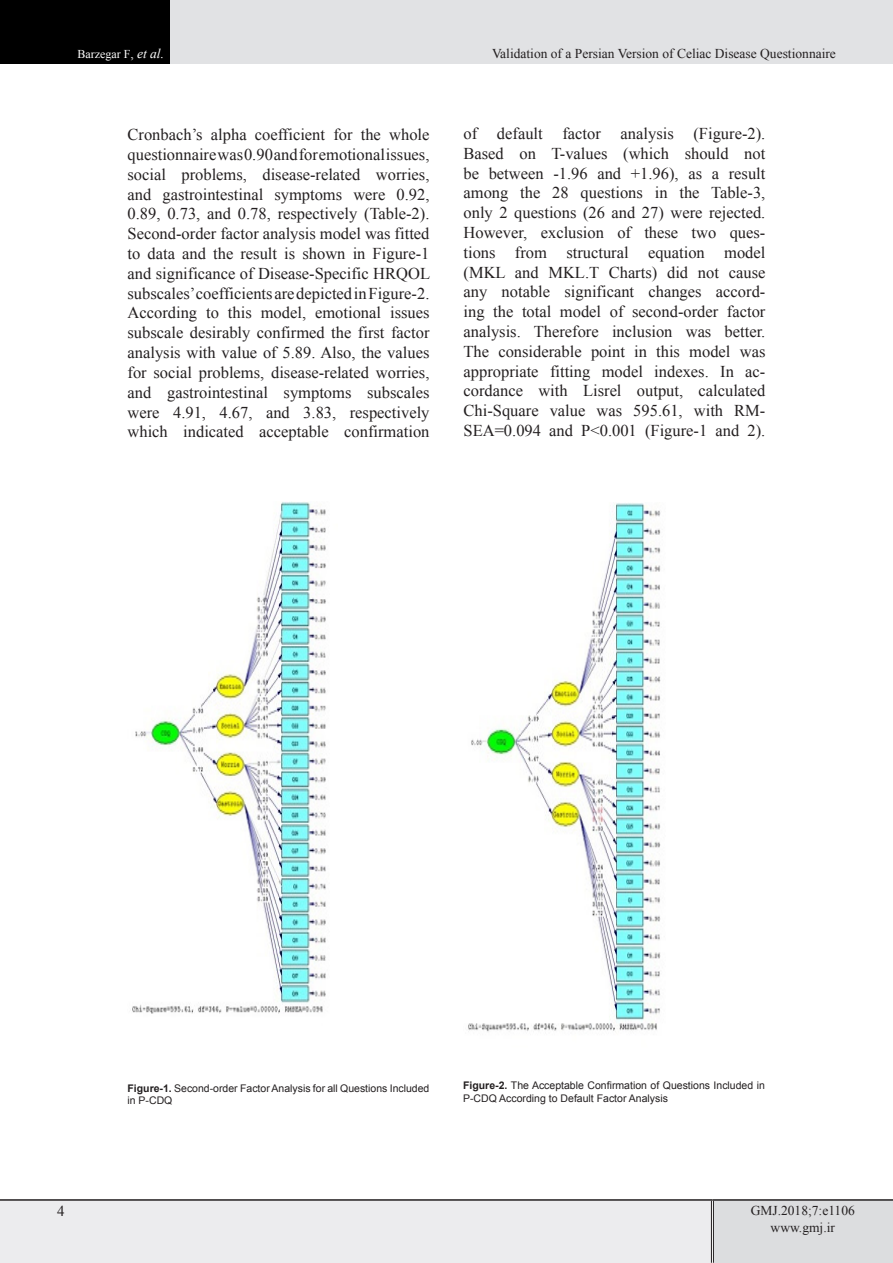
<style>
.page{position:relative;width:893px;height:1263px;background:#fff}
.page>*{position:absolute;margin:0;border:0;box-sizing:border-box;transform-origin:0 0}
.t1{font:16.5px/19.8px "Times New Roman";color:#231f20;text-align:justify}
.t2{font:15px "Times New Roman";color:#231f20}
.eeeeeeeeeeee{font:13.5px "Times New Roman";color:#231f20}
.t3{font:12px "Times New Roman";color:#fff}
.ttttitle{font:10.5px/12.6px "Arial";color:#231f20}
.s1{font-size:13.5px}
.s2{font-style:italic;font-size:13.5px}
.s3{font-weight:700}
</style>
<div class="page">
<div style="left:0;top:0;width:170px;height:64px;background:#000"></div>
<div style="left:170px;top:0;width:723px;height:64px;background:#e1e2e4"></div>
<div style="left:0;top:1200px;width:712px;height:63px;background:#ececee"></div>
<div style="left:712px;top:1200px;width:181px;height:63px;background:#dcdddf"></div>
<hr style="left:711px;top:1201px;width:3px;height:62px;background:#fff">
<hr style="left:711px;top:1201px;width:1px;height:62px;background:#231f20">
<hr style="left:713px;top:1201px;width:1px;height:62px;background:#231f20">
<hr style="left:0;top:1199px;width:712px;height:2px;background:#231f20">
<hr style="left:712px;top:1199px;width:181px;height:2px;background:#231f20">
<img style="left:132px;top:502px;width:194px;height:512px">
<img style="left:468px;top:503px;width:193px;height:529px">
<p class="t3" style="left:77px;top:46px;width:88px">Barzegar F<span class="s1">,</span> <span class="s2">et al.</span></p>
<p class="eeeeeeeeeeee" style="left:492px;top:44px;width:345px">Validation of a Persian Version of Celiac Disease Questionnaire</p>
<p class="t1" style="left:128px;top:125px;width:303px">Cronbach’s alpha coefficient for the whole questionnaire was 0.90 and for emotional issues, social problems, disease-related worries, and gastrointestinal symptoms were 0.92, 0.89, 0.73, and 0.78, respectively (Table-2).</p>
<p class="t1" style="left:128px;top:224px;width:304px">Second-order factor analysis model was fitted to data and the result is shown in Figure-1 and significance of Disease-Specific HRQOL subscales’ coefficients are depicted in Figure-2.<br>According to this model, emotional issues subscale desirably confirmed the first factor analysis with value of 5.89. Also, the values for social problems, disease-related worries, and gastrointestinal symptoms subscales were 4.91, 4.67, and 3.83, respectively which indicated acceptable confirmation</p>
<p class="t1" style="left:463px;top:123px;width:303px">of default factor analysis (Figure-2).</p>
<p class="t1" style="left:463px;top:143px;width:303px">Based on T-values (which should not be between -1.96 and +1.96), as a result among the 28 questions in the Table-3, only 2 questions (26 and 27) were rejected.</p>
<p class="t1" style="left:463px;top:222px;width:303px">However, exclusion of these two ques&shy;tions from structural equation model (MKL and MKL.T Charts) did not cause any notable significant changes accord&shy;ing the total model of second-order factor analysis. Therefore inclusion was better.</p>
<p class="t1" style="left:463px;top:341px;width:303px">The considerable point in this model was appropriate fitting model indexes. In ac&shy;cordance with Lisrel output, calculated Chi-Square value was 595.61, with RM-SEA=0.094 and P&lt;0.001 (Figure-1 and 2).</p>
<p class="ttttitle" style="left:128px;top:1082px;width:303px"><span class="s3">Figure-1.</span> Second-order Factor Analysis for all Questions Included in P-CDQ</p>
<p class="ttttitle" style="left:463px;top:1079px;width:303px"><span class="s3">Figure-2.</span> The Acceptable Confirmation of Questions Included in<br>P-CDQ According to Default Factor Analysis</p>
<p class="t2" style="left:57px;top:1201px;width:9px">4</p>
<p class="eeeeeeeeeeee" style="left:751px;top:1202px;width:106px">GMJ.2018;7:e1106</p>
<p class="eeeeeeeeeeee" style="left:771px;top:1218px;width:66px">www.gmj.ir</p>
</div>
